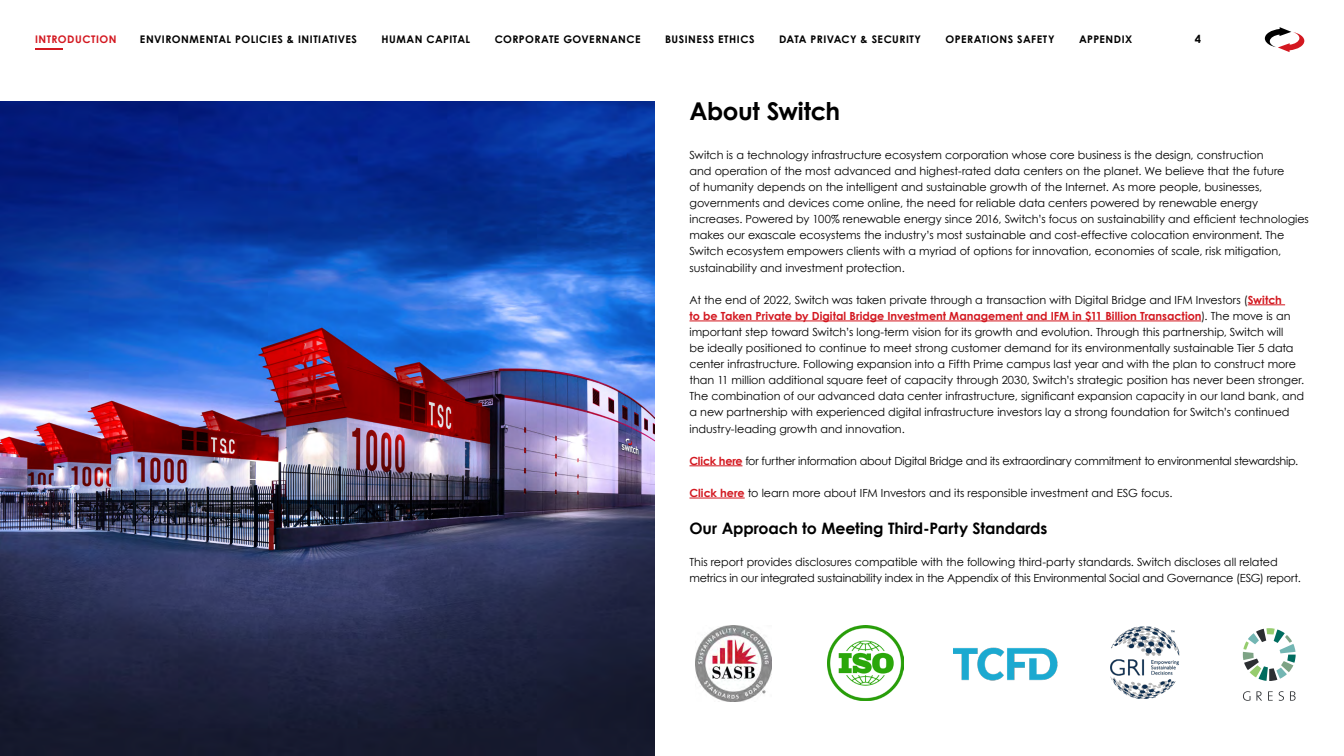
<style>
.page{position:relative;width:1344px;height:756px;background:#fff}
.page>*{position:absolute;margin:0;border:0;box-sizing:border-box;transform-origin:0 0}
.t1{font:700 24.5px "Century Gothic";letter-spacing:-.015em;color:#000}
.t2{font:700 15.75px "Century Gothic";letter-spacing:-.005em;color:#000}
.t3{font:11.2px/16.1px "Century Gothic";letter-spacing:-.005em;color:#000}
.t4{font:11.2px "Century Gothic";letter-spacing:-.025em;color:#000}
.t5{font:700 11.2px "Century Gothic";color:#000}
.t6{font:700 10.5px "Century Gothic Pro";letter-spacing:.045em;color:#000}
.t7{font:700 10.5px "Century Gothic Pro";letter-spacing:.05em;color:#d31820}
.s1{font-weight:700;color:#d31820}
</style>
<div class="page">
<hr style="left:1248px;top:304px;width:37px;height:1px;background:#d31820">
<hr style="left:690px;top:320px;width:511px;height:1px;background:#d31820">
<hr style="left:690px;top:465px;width:53px;height:1px;background:#d31820">
<hr style="left:690px;top:498px;width:55px;height:1px;background:#d31820">
<img style="left:695px;top:625px;width:76px;height:76px">
<img style="left:953px;top:647px;width:105px;height:34px">
<img style="left:1111px;top:626px;width:69px;height:73px">
<svg style="left:1243px;top:628px;width:53px;height:53px"></svg>
<svg style="left:1243px;top:691px;width:7px;height:10px"></svg>
<svg style="left:1256px;top:691px;width:6px;height:10px"></svg>
<svg style="left:1268px;top:691px;width:5px;height:10px"></svg>
<svg style="left:1279px;top:691px;width:5px;height:10px"></svg>
<svg style="left:1290px;top:691px;width:6px;height:10px"></svg>
<img style="left:0;top:102px;width:654px;height:654px">
<img style="left:827px;top:625px;width:76px;height:76px">
<hr style="left:35px;top:48px;width:27px;height:2px;background:#d31820">
<svg style="left:1265px;top:27px;width:39px;height:25px"></svg>
<p class="t7" style="left:35px;top:32px;width:83px">INTRODUCTION</p>
<p class="t6" style="left:140px;top:32px;width:219px">ENVIRONMENTAL POLICIES &amp; INITIATIVES</p>
<p class="t6" style="left:382px;top:32px;width:90px">HUMAN CAPITAL</p>
<p class="t6" style="left:495px;top:32px;width:147px">CORPORATE GOVERNANCE</p>
<p class="t6" style="left:665px;top:32px;width:91px">BUSINESS ETHICS</p>
<p class="t6" style="left:779px;top:32px;width:144px">DATA PRIVACY &amp; SECURITY</p>
<p class="t6" style="left:946px;top:32px;width:110px">OPERATIONS SAFETY</p>
<p class="t6" style="left:1079px;top:32px;width:55px">APPENDIX</p>
<p class="t5" style="left:1195px;top:32px;width:8px">4</p>
<h1 class="t1" style="left:690px;top:96px;width:152px">About Switch</h1>
<p class="t3" style="left:690px;top:147px;width:621px">Switch is a technology infrastructure ecosystem corporation whose core business is the design, construction<br>and operation of the most advanced and highest-rated data centers on the planet. We believe that the future<br>of humanity depends on the intelligent and sustainable growth of the Internet. As more people, businesses, governments and devices come online, the need for reliable data centers powered by renewable energy increases. Powered by 100% renewable energy since 2016, Switch’s focus on sustainability and efficient technologies makes our exascale ecosystems the industry’s most sustainable and cost-effective colocation environment. The Switch ecosystem empowers clients with a myriad of options for innovation, economies of scale, risk mitigation, sustainability and investment protection.</p>
<p class="t3" style="left:690px;top:291px;width:616px">At the end of 2022, Switch was taken private through a transaction with Digital Bridge and IFM Investors (<span class="s1">Switch<br>to be Taken Private by Digital Bridge Investment Management and IFM in $11 Billion Transaction</span>). The move is an important step toward Switch’s long-term vision for its growth and evolution. Through this partnership, Switch will<br>be ideally positioned to continue to meet strong customer demand for its environmentally sustainable Tier 5 data center infrastructure. Following expansion into a Fifth Prime campus last year and with the plan to construct more than 11 million additional square feet of capacity through 2030, Switch’s strategic position has never been stronger.<br>The combination of our advanced data center infrastructure, significant expansion capacity in our land bank, and a new partnership with experienced digital infrastructure investors lay a strong foundation for Switch’s continued industry-leading growth and innovation.</p>
<p class="t4" style="left:690px;top:453px;width:610px"><span class="s1">Click here</span> for further information about Digital Bridge and its extraordinary commitment to environmental stewardship.</p>
<p class="t3" style="left:690px;top:485px;width:485px"><span class="s1">Click here</span> to learn more about IFM Investors and its responsible investment and ESG focus.</p>
<h2 class="t2" style="left:689px;top:518px;width:360px">Our Approach to Meeting Third-Party Standards</h2>
<p class="t3" style="left:689px;top:554px;width:613px">This report provides disclosures compatible with the following third-party standards. Switch discloses all related metrics in our integrated sustainability index in the Appendix of this Environmental Social and Governance (ESG) report.</p>
</div>
